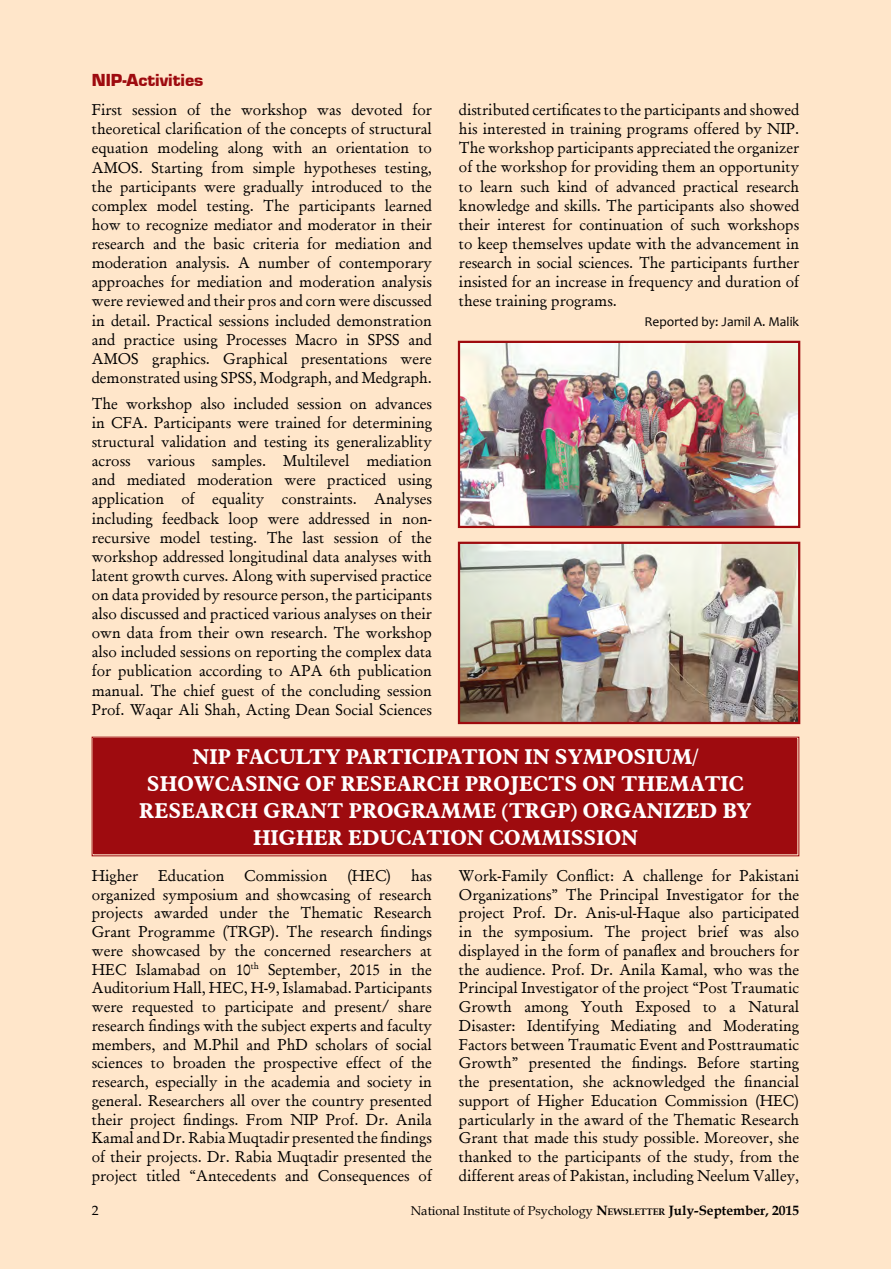
<style>
.page{position:relative;width:891px;height:1269px;background:#ffe6ca}
.page>*{position:absolute;margin:0;border:0;box-sizing:border-box;transform-origin:0 0}
.t1{font:700 21px/27px "Aldine 721 BT";color:#fff;text-align:center}
.t2{font:18px "Eurostile Black DTC";color:#9e0b0f}
.t3{font:15.75px/19px "Garamond Antiqua";color:#000;text-align:justify}
.t4{font:13.5px "Candara";color:#000}
.t5{font:13.5px "Book Antiqua";color:#000}
.t6{font:12.75px "Book Antiqua";color:#000}
.s1{font-weight:700;font-size:13.5px}
.s2{font-weight:700;font-size:9.45px}
</style>
<div class="page">
<img style="left:461px;top:344px;width:336px;height:181px">
<div style="left:458px;top:341px;width:342px;height:187px;border:2px solid #9e0b0f"></div>
<img style="left:461px;top:545px;width:336px;height:176px">
<div style="left:458px;top:542px;width:342px;height:182px;border:2px solid #9e0b0f"></div>
<div style="left:91px;top:737px;width:709px;height:119px;background:#9e0b0f"></div>
<div style="left:94px;top:739px;width:703px;height:115px;border:2px solid #9e0b0f"></div>
<p class="t2" style="left:92px;top:70px;width:113px">NIP-Activities</p>
<p class="t3" style="left:92px;top:100px;width:342px">First session of the workshop was devoted for theoretical clarification of the concepts of structural equation modeling along with an orientation to AMOS. Starting from simple hypotheses testing, the participants were gradually introduced to the complex model testing. The participants learned how to recognize mediator and moderator in their research and the basic criteria for mediation and moderation analysis. A number of contemporary approaches for mediation and moderation analysis were reviewed and their pros and corn were discussed in detail. Practical sessions included demonstration and practice using Processes Macro in SPSS and AMOS graphics. Graphical presentations were demonstrated using SPSS, Modgraph, and Medgraph.</p>
<p class="t3" style="left:92px;top:394px;width:342px">The workshop also included session on advances in CFA. Participants were trained for determining structural validation and testing its generalizablity across various samples. Multilevel mediation and mediated moderation were practiced using application of equality constraints. Analyses including feedback loop were addressed in non&shy;recursive model testing. The last session of the workshop addressed longitudinal data analyses with latent growth curves. Along with supervised practice on data provided by resource person, the participants also discussed and practiced various analyses on their own data from their own research. The workshop also included sessions on reporting the complex data for publication according to APA 6th publication manual. The chief guest of the concluding session Prof. Waqar Ali Shah, Acting Dean Social Sciences</p>
<p class="t3" style="left:459px;top:100px;width:342px">distributed certificates to the participants and showed his interested in training programs offered by NIP.<br>The workshop participants appreciated the organizer of the workshop for providing them an opportunity to learn such kind of advanced practical research knowledge and skills. The participants also showed their interest for continuation of such workshops to keep themselves update with the advancement in research in social sciences. The participants further insisted for an increase in frequency and duration of these training programs.</p>
<p class="t4" style="left:644px;top:313px;width:156px">Reported by: Jamil A. Malik</p>
<h1 class="t1" style="left:139px;top:743px;width:614px">NIP FACULTY PARTICIPATION IN SYMPOSIUM/ SHOWCASING OF RESEARCH PROJECTS ON THEMATIC RESEARCH GRANT PROGRAMME (TRGP) ORGANIZED BY HIGHER EDUCATION COMMISSION</h1>
<p class="t3" style="left:92px;top:866px;width:342px;text-indent:319px">has organized symposium and showcasing of research projects awarded under the Thematic Research Grant Programme (TRGP). The research findings were showcased by the concerned researchers at HEC Islamabad on 10<sup>th</sup> September, 2015 in the Auditorium Hall, HEC, H-9, Islamabad. Participants were requested to participate and present/ share research findings with the subject experts and faculty members, and M.Phil and PhD scholars of social sciences to broaden the prospective effect of the research, especially in the academia and society in general. Researchers all over the country presented their project findings. From NIP Prof. Dr. Anila Kamal and Dr. Rabia Muqtadir presented the findings of their projects. Dr. Rabia Muqtadir presented the project titled “Antecedents and Consequences of</p>
<p class="t3" style="left:459px;top:866px;width:342px">Work-Family Conflict: A challenge for Pakistani Organizations” The Principal Investigator for the project Prof. Dr. Anis-ul-Haque also participated in the symposium. The project brief was also displayed in the form of panaflex and brouchers for the audience. Prof. Dr. Anila Kamal, who was the Principal Investigator of the project “Post Traumatic Growth among Youth Exposed to a Natural Disaster: Identifying Mediating and Moderating Factors between Traumatic Event and Posttraumatic Growth” presented the findings. Before starting the presentation, she acknowledged the financial support of Higher Education Commission (HEC) particularly in the award of the Thematic Research Grant that made this study possible. Moreover, she thanked to the participants of the study, from the different areas of Pakistan, including Neelum Valley,</p>
<p class="t3" style="left:92px;top:866px;width:48px">Higher</p>
<p class="t3" style="left:158px;top:866px;width:68px">Education</p>
<p class="t3" style="left:244px;top:866px;width:85px">Commission</p>
<p class="t3" style="left:347px;top:866px;width:46px">(HEC)</p>
<p class="t5" style="left:92px;top:1201px;width:8px">2</p>
<p class="t6" style="left:411px;top:1202px;width:390px">National Institute of Psychology <span class="s1">N</span><span class="s2">EWSLETTER</span> <span class="s1">July-September, 2015</span></p>
</div>
